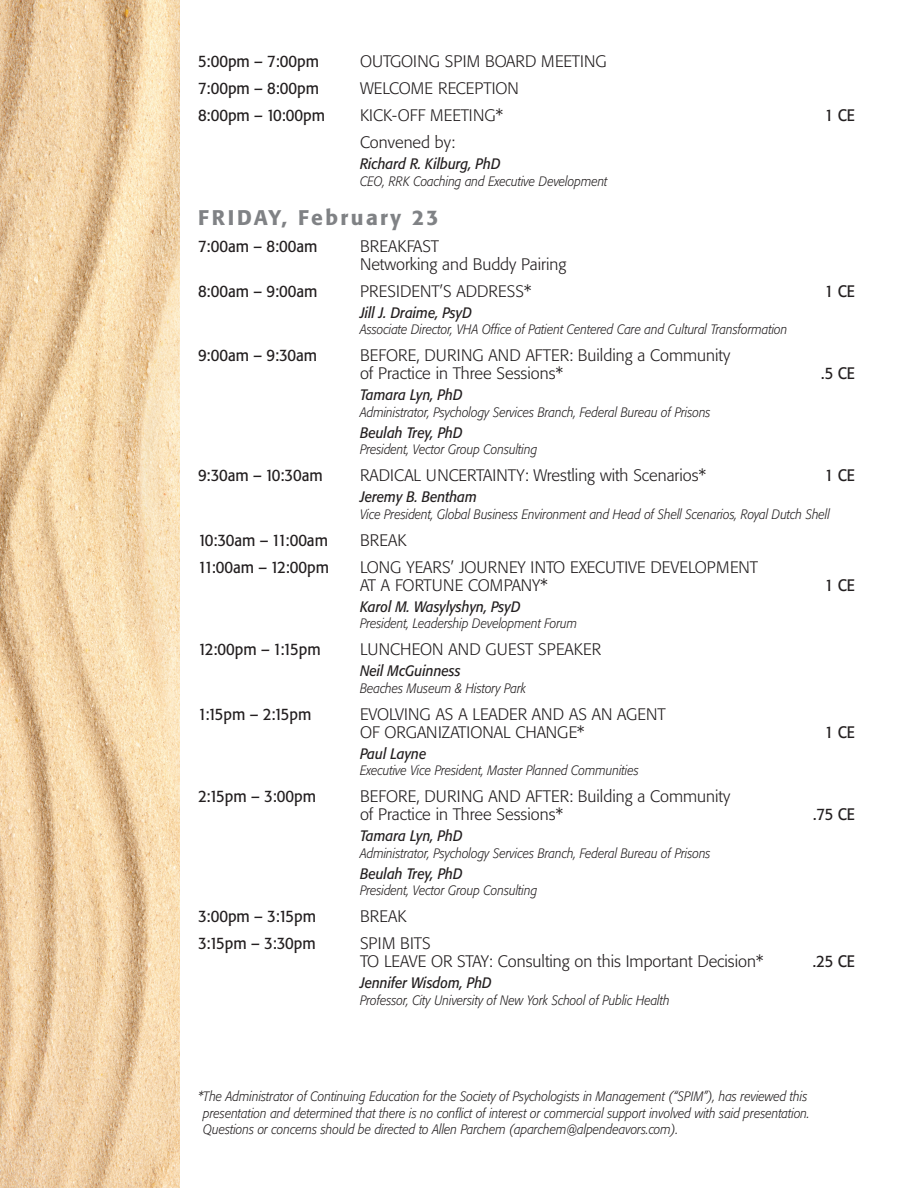
<style>
.page{position:relative;width:918px;height:1188px;background:#fff}
.page>*{position:absolute;margin:0;border:0;box-sizing:border-box;transform-origin:0 0}
.t1{font:500 21px "Formata";letter-spacing:.115em;color:#808285}
.t2{font:300 16.5px/18px "Formata";color:#231f20}
.t3{font:16.5px "Formata";color:#231f20;scale:.9 1}
.t4{font:italic 15px "Formata";color:#231f20;scale:.9 1}
.t5{font:italic 300 13.5px/16.5px "Formata";color:#231f20;scale:.9 1}
</style>
<div class="page">
<img style="left:0;top:0;width:180px;height:1188px">
<p class="t3" style="left:198px;top:54px;width:136px">5:00pm – 7:00pm</p>
<p class="t2" style="left:360px;top:54px;width:248px">OUTGOING SPIM BOARD MEETING</p>
<p class="t3" style="left:198px;top:81px;width:136px">7:00pm – 8:00pm</p>
<p class="t2" style="left:360px;top:81px;width:160px">WELCOME RECEPTION</p>
<p class="t3" style="left:198px;top:108px;width:143px">8:00pm – 10:00pm</p>
<p class="t2" style="left:360px;top:108px;width:145px">KICK-OFF MEETING*</p>
<p class="t3" style="left:825px;top:108px;width:35px">1 CE</p>
<p class="t2" style="left:360px;top:135px;width:97px">Convened by:</p>
<p class="t4" style="left:360px;top:157px;width:158px">Richard R. Kilburg, PhD</p>
<p class="t5" style="left:360px;top:174px;width:277px">CEO, RRK Coaching and Executive Development</p>
<h1 class="t1" style="left:198px;top:208px;width:242px">FRIDAY, February 23</h1>
<p class="t3" style="left:198px;top:239px;width:134px">7:00am – 8:00am</p>
<p class="t2" style="left:360px;top:238px;width:208px">BREAKFAST<br>Networking and Buddy Pairing</p>
<p class="t3" style="left:198px;top:284px;width:134px">8:00am – 9:00am</p>
<p class="t2" style="left:360px;top:283px;width:173px">PRESIDENT’S ADDRESS*</p>
<p class="t3" style="left:825px;top:284px;width:35px">1 CE</p>
<p class="t4" style="left:360px;top:306px;width:126px">Jill J. Draime, PsyD</p>
<p class="t5" style="left:360px;top:322px;width:476px">Associate Director, VHA Office of Patient Centered Care and Cultural Transformation</p>
<p class="t3" style="left:198px;top:348px;width:134px">9:00am – 9:30am</p>
<p class="t2" style="left:360px;top:348px;width:372px">BEFORE, DURING AND AFTER: Building a Community of Practice in Three Sessions*</p>
<p class="t3" style="left:821px;top:366px;width:39px">.5 CE</p>
<p class="t4" style="left:360px;top:388px;width:116px">Tamara Lyn, PhD</p>
<p class="t5" style="left:360px;top:405px;width:391px">Administrator, Psychology Services Branch, Federal Bureau of Prisons</p>
<p class="t4" style="left:360px;top:426px;width:116px">Beulah Trey, PhD</p>
<p class="t5" style="left:360px;top:442px;width:198px">President, Vector Group Consulting</p>
<p class="t3" style="left:198px;top:468px;width:140px">9:30am – 10:30am</p>
<p class="t2" style="left:360px;top:468px;width:347px">RADICAL UNCERTAINTY: Wrestling with Scenarios*</p>
<p class="t3" style="left:825px;top:468px;width:35px">1 CE</p>
<p class="t4" style="left:360px;top:490px;width:132px">Jeremy B. Bentham</p>
<p class="t5" style="left:360px;top:507px;width:524px">Vice President, Global Business Environment and Head of Shell Scenarios, Royal Dutch Shell</p>
<p class="t3" style="left:198px;top:533px;width:146px">10:30am – 11:00am</p>
<p class="t2" style="left:360px;top:532px;width:48px">BREAK</p>
<p class="t3" style="left:198px;top:560px;width:147px">11:00am – 12:00pm</p>
<p class="t2" style="left:360px;top:559px;width:400px">LONG YEARS’ JOURNEY INTO EXECUTIVE DEVELOPMENT<br>AT A FORTUNE COMPANY*</p>
<p class="t3" style="left:825px;top:578px;width:35px">1 CE</p>
<p class="t4" style="left:360px;top:600px;width:180px">Karol M. Wasylyshyn, PsyD</p>
<p class="t5" style="left:360px;top:616px;width:243px">President, Leadership Development Forum</p>
<p class="t3" style="left:198px;top:642px;width:138px">12:00pm – 1:15pm</p>
<p class="t2" style="left:360px;top:642px;width:243px">LUNCHEON AND GUEST SPEAKER</p>
<p class="t4" style="left:360px;top:664px;width:113px">Neil McGuinness</p>
<p class="t5" style="left:360px;top:681px;width:186px">Beaches Museum &amp; History Park</p>
<p class="t3" style="left:198px;top:707px;width:128px">1:15pm – 2:15pm</p>
<p class="t2" style="left:360px;top:706px;width:307px">EVOLVING AS A LEADER AND AS AN AGENT<br>OF ORGANIZATIONAL CHANGE*</p>
<p class="t4" style="left:360px;top:747px;width:75px">Paul Layne</p>
<p class="t5" style="left:360px;top:763px;width:311px">Executive Vice President, Master Planned Communities</p>
<p class="t3" style="left:198px;top:789px;width:133px">2:15pm – 3:00pm</p>
<p class="t2" style="left:360px;top:789px;width:372px">BEFORE, DURING AND AFTER: Building a Community of Practice in Three Sessions*</p>
<p class="t4" style="left:360px;top:829px;width:116px">Tamara Lyn, PhD</p>
<p class="t5" style="left:360px;top:846px;width:391px">Administrator, Psychology Services Branch, Federal Bureau of Prisons</p>
<p class="t4" style="left:360px;top:867px;width:116px">Beulah Trey, PhD</p>
<p class="t5" style="left:360px;top:883px;width:198px">President, Vector Group Consulting</p>
<p class="t3" style="left:198px;top:909px;width:133px">3:00pm – 3:15pm</p>
<p class="t2" style="left:360px;top:909px;width:48px">BREAK</p>
<p class="t3" style="left:198px;top:936px;width:132px">3:15pm – 3:30pm</p>
<p class="t2" style="left:360px;top:936px;width:405px">SPIM BITS<br>TO LEAVE OR STAY: Consulting on this Important Decision*</p>
<p class="t4" style="left:360px;top:976px;width:148px">Jennifer Wisdom, PhD</p>
<p class="t5" style="left:360px;top:993px;width:346px">Professor, City University of New York School of Public Health</p>
<p class="t3" style="left:825px;top:725px;width:35px">1 CE</p>
<p class="t3" style="left:813px;top:807px;width:48px">.75 CE</p>
<p class="t3" style="left:813px;top:954px;width:48px">.25 CE</p>
<p class="t5" style="left:203px;top:1089px;width:675px;text-indent:-5px">*The Administrator of Continuing Education for the Society of Psychologists in Management (“SPIM”), has reviewed this presentation and determined that there is no conflict of interest or commercial support involved with said presentation.<br>Questions or concerns should be directed to Allen Parchem (aparchem@alpendeavors.com).</p>
</div>
